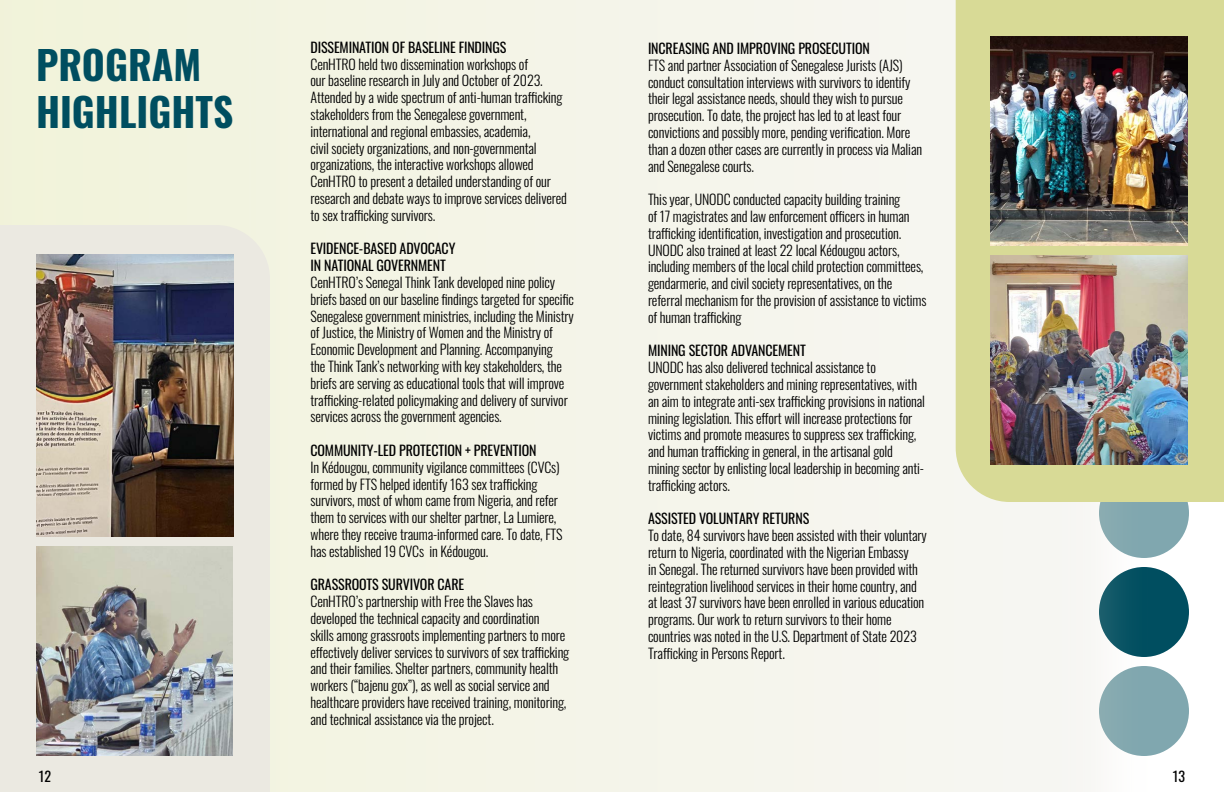
<style>
.page{position:relative;width:1224px;height:792px;background:#fff}
.page>*{position:absolute;margin:0;border:0;box-sizing:border-box;transform-origin:0 0}
.t1{font:700 39.5px/47.4px "Oswald";color:#004e60}
.t2{font:300 14px/16.8px "Oswald";letter-spacing:-.01em;color:#000}
.t3{font:14px/16.8px "Oswald";letter-spacing:-.01em;color:#000}
</style>
<div class="page">
<img style="left:0;top:0;width:1189px;height:792px">
<div style="left:956px;top:0;width:268px;height:502px;background:#d8da96"></div>
<div style="left:0;top:225px;width:270px;height:567px;background:#ebe9e1"></div>
<img style="left:991px;top:255px;width:196px;height:210px">
<img style="left:991px;top:36px;width:196px;height:210px">
<img style="left:37px;top:255px;width:196px;height:282px">
<img style="left:36px;top:546px;width:197px;height:210px">
<h1 class="t1" style="left:36px;top:44px;width:199px">PROGRAM<br>HIGHLIGHTS</h1>
<p class="t3" style="left:39px;top:766px;width:14px">12</p>
<p class="t3" style="left:310px;top:37px;width:197px">DISSEMINATION OF BASELINE FINDINGS</p>
<p class="t2" style="left:310px;top:54px;width:258px">CenHTRO held two dissemination workshops of<br>our baseline research in July and October of 2023.<br>Attended by a wide spectrum of anti-human trafficking stakeholders from the Senegalese government, international and regional embassies, academia,<br>civil society organizations, and non-governmental organizations, the interactive workshops allowed CenHTRO to present a detailed understanding of our research and debate ways to improve services delivered to sex trafficking survivors.</p>
<p class="t3" style="left:310px;top:239px;width:146px">EVIDENCE-BASED ADVOCACY<br>IN NATIONAL GOVERNMENT</p>
<p class="t2" style="left:310px;top:272px;width:265px">CenHTRO’s Senegal Think Tank developed nine policy briefs based on our baseline findings targeted for specific Senegalese government ministries, including the Ministry of Justice, the Ministry of Women and the Ministry of Economic Development and Planning. Accompanying<br>the Think Tank’s networking with key stakeholders, the briefs are serving as educational tools that will improve trafficking-related policymaking and delivery of survivor services across the government agencies.</p>
<p class="t3" style="left:310px;top:440px;width:228px">COMMUNITY-LED PROTECTION + PREVENTION</p>
<p class="t2" style="left:310px;top:457px;width:254px">In Kédougou, community vigilance committees (CVCs) formed by FTS helped identify 163 sex trafficking survivors, most of whom came from Nigeria, and refer them to services with our shelter partner, La Lumiere, where they receive trauma-informed care. To date, FTS has established 19 CVCs in Kédougou.</p>
<p class="t3" style="left:310px;top:575px;width:155px">GRASSROOTS SURVIVOR CARE</p>
<p class="t2" style="left:310px;top:591px;width:260px">CenHTRO’s partnership with Free the Slaves has developed the technical capacity and coordination<br>skills among grassroots implementing partners to more effectively deliver services to survivors of sex trafficking and their families. Shelter partners, community health workers (“bajenu gox”), as well as social service and healthcare providers have received training, monitoring, and technical assistance via the project.</p>
<p class="t3" style="left:648px;top:39px;width:223px">INCREASING AND IMPROVING PROSECUTION</p>
<p class="t2" style="left:648px;top:55px;width:276px">FTS and partner Association of Senegalese Jurists (AJS) conduct consultation interviews with survivors to identify their legal assistance needs, should they wish to pursue prosecution. To date, the project has led to at least four convictions and possibly more, pending verification. More than a dozen other cases are currently in process via Malian and Senegalese courts.</p>
<p class="t2" style="left:648px;top:190px;width:280px">This year, UNODC conducted capacity building training<br>of 17 magistrates and law enforcement officers in human trafficking identification, investigation and prosecution.<br>UNODC also trained at least 22 local Kédougou actors, including members of the local child protection committees, gendarmerie, and civil society representatives, on the referral mechanism for the provision of assistance to victims of human trafficking</p>
<p class="t3" style="left:648px;top:341px;width:159px">MINING SECTOR ADVANCEMENT</p>
<p class="t2" style="left:648px;top:358px;width:279px">UNODC has also delivered technical assistance to government stakeholders and mining representatives, with an aim to integrate anti-sex trafficking provisions in national mining legislation. This effort will increase protections for victims and promote measures to suppress sex trafficking, and human trafficking in general, in the artisanal gold mining sector by enlisting local leadership in becoming anti&shy;trafficking actors.</p>
<p class="t3" style="left:648px;top:509px;width:163px">ASSISTED VOLUNTARY RETURNS</p>
<p class="t2" style="left:648px;top:526px;width:280px">To date, 84 survivors have been assisted with their voluntary return to Nigeria, coordinated with the Nigerian Embassy<br>in Senegal. The returned survivors have been provided with reintegration livelihood services in their home country, and at least 37 survivors have been enrolled in various education programs. Our work to return survivors to their home countries was noted in the U.S. Department of State 2023<br>Trafficking in Persons Report.</p>
<p class="t3" style="left:1173px;top:766px;width:14px">13</p>
</div>
